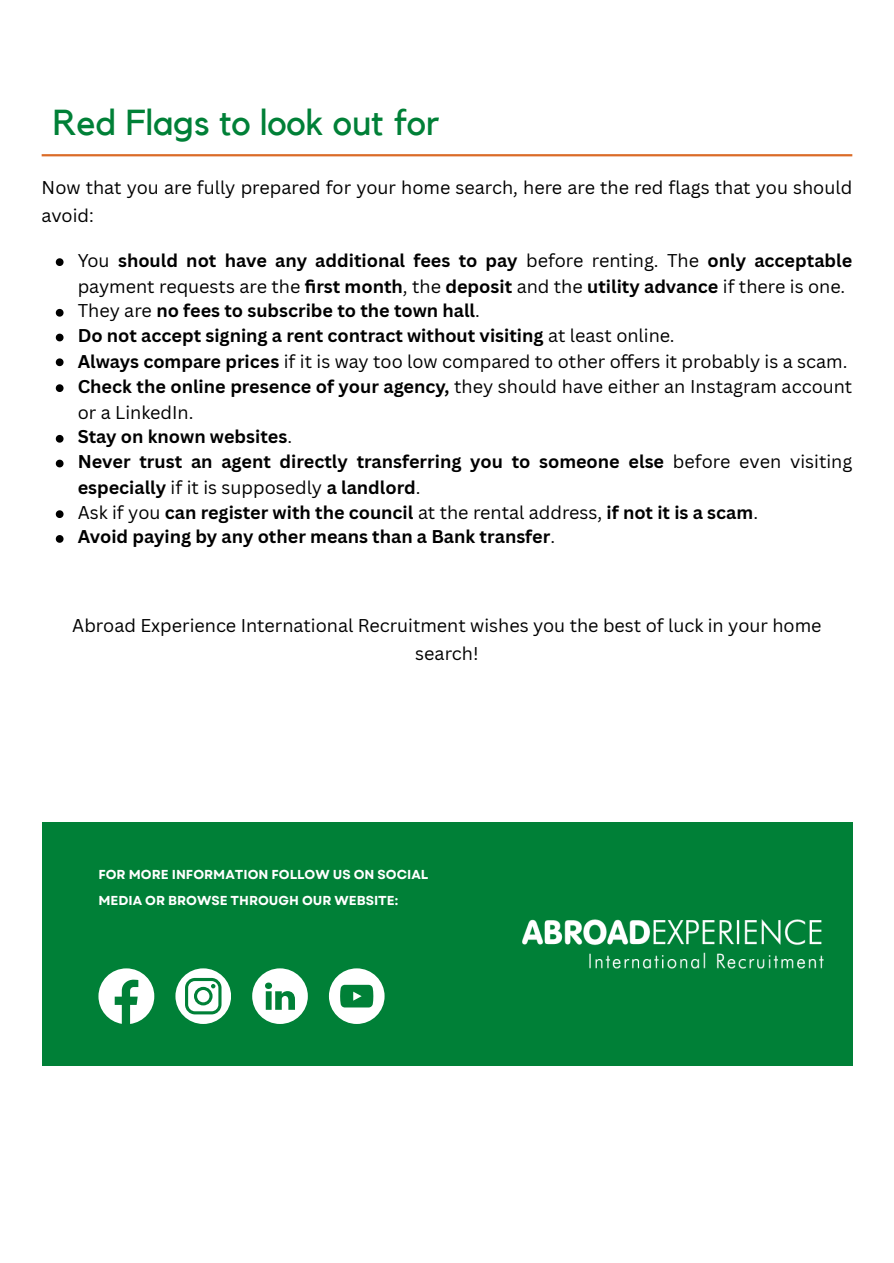
<style>
.page{position:relative;width:894px;height:1263px;background:#fff}
.page>*{position:absolute;margin:0;border:0;box-sizing:border-box;transform-origin:0 0}
.t1{font:36px "Kollektif";color:#008037}
.t2{font:700 18px/25.8px "Canva Sans";color:#000}
.t3{font:18px/28.2px "Canva Sans";color:#000}
.t4{font:700 12.9px/26px "Garet";color:#fff}
.s1{font-weight:400}
.s2{font-weight:700}
</style>
<div class="page">
<hr style="left:42px;top:154px;width:810px;height:2px;background:#db6c28">
<svg style="left:56px;top:258px;width:7px;height:8px"></svg>
<svg style="left:56px;top:309px;width:7px;height:8px"></svg>
<svg style="left:56px;top:334px;width:7px;height:7px"></svg>
<svg style="left:56px;top:358px;width:7px;height:8px"></svg>
<svg style="left:56px;top:384px;width:7px;height:8px"></svg>
<svg style="left:56px;top:435px;width:7px;height:8px"></svg>
<svg style="left:56px;top:460px;width:7px;height:7px"></svg>
<svg style="left:56px;top:510px;width:7px;height:8px"></svg>
<svg style="left:56px;top:535px;width:7px;height:8px"></svg>
<div style="left:42px;top:822px;width:810px;height:243px;background:#008037"></div>
<img style="left:522px;top:919px;width:301px;height:50px">
<svg style="left:98px;top:968px;width:56px;height:56px"></svg>
<svg style="left:175px;top:968px;width:55px;height:56px"></svg>
<svg style="left:252px;top:968px;width:55px;height:56px"></svg>
<svg style="left:329px;top:968px;width:55px;height:56px"></svg>
<p class="t1" style="left:53px;top:106px;width:388px">Red Flags to look out for</p>
<p class="t3" style="left:42px;top:172px;width:811px">Now that you are fully prepared for your home search, here are the red flags that you should avoid:</p>
<p class="t2" style="left:78px;top:247px;width:775px"><span class="s1">You</span> should not have any additional fees to pay <span class="s1">before renting. The</span> only acceptable <span class="s1">payment requests are the</span> fi rst month<span class="s1">, the</span> deposit <span class="s1">and the</span> utility advance <span class="s1">if there is one.</span></p>
<p class="t2" style="left:78px;top:297px;width:403px"><span class="s1">They are</span> no fees to subscribe to the town hall<span class="s1">.</span></p>
<p class="t2" style="left:78px;top:322px;width:598px">Do not accept signing a rent contract without visiting <span class="s1">at least online.</span></p>
<p class="t3" style="left:78px;top:347px;width:771px"><span class="s2">Always compare prices</span> if it is way too low compared to other offers it probably is a scam.</p>
<p class="t3" style="left:78px;top:373px;width:775px;line-height:25.8px"><span class="s2">Check the online presence of your agency,</span> they should have either an Instagram account or a LinkedIn.</p>
<p class="t2" style="left:78px;top:423px;width:216px">Stay on known websites<span class="s1">.</span></p>
<p class="t2" style="left:78px;top:448px;width:775px">Never trust an agent directly transferring you to someone else <span class="s1">before even visiting </span>especially <span class="s1">if it is supposedly</span> a landlord<span class="s1">.</span></p>
<p class="t2" style="left:78px;top:499px;width:681px"><span class="s1">Ask if you</span> can register with the council <span class="s1">at the rental address,</span> if not it is a scam<span class="s1">.</span></p>
<p class="t2" style="left:78px;top:523px;width:479px">Avoid paying by any other means than a Bank transfer<span class="s1">.</span></p>
<p class="t3" style="left:72px;top:611px;width:750px;text-align:center">Abroad Experience International Recruitment wishes you the best of luck in your home search!</p>
<p class="t4" style="left:98px;top:861px;width:331px">FOR MORE INFORMATION FOLLOW US ON SOCIAL<br>MEDIA OR BROWSE THROUGH OUR WEBSITE:</p>
</div>
